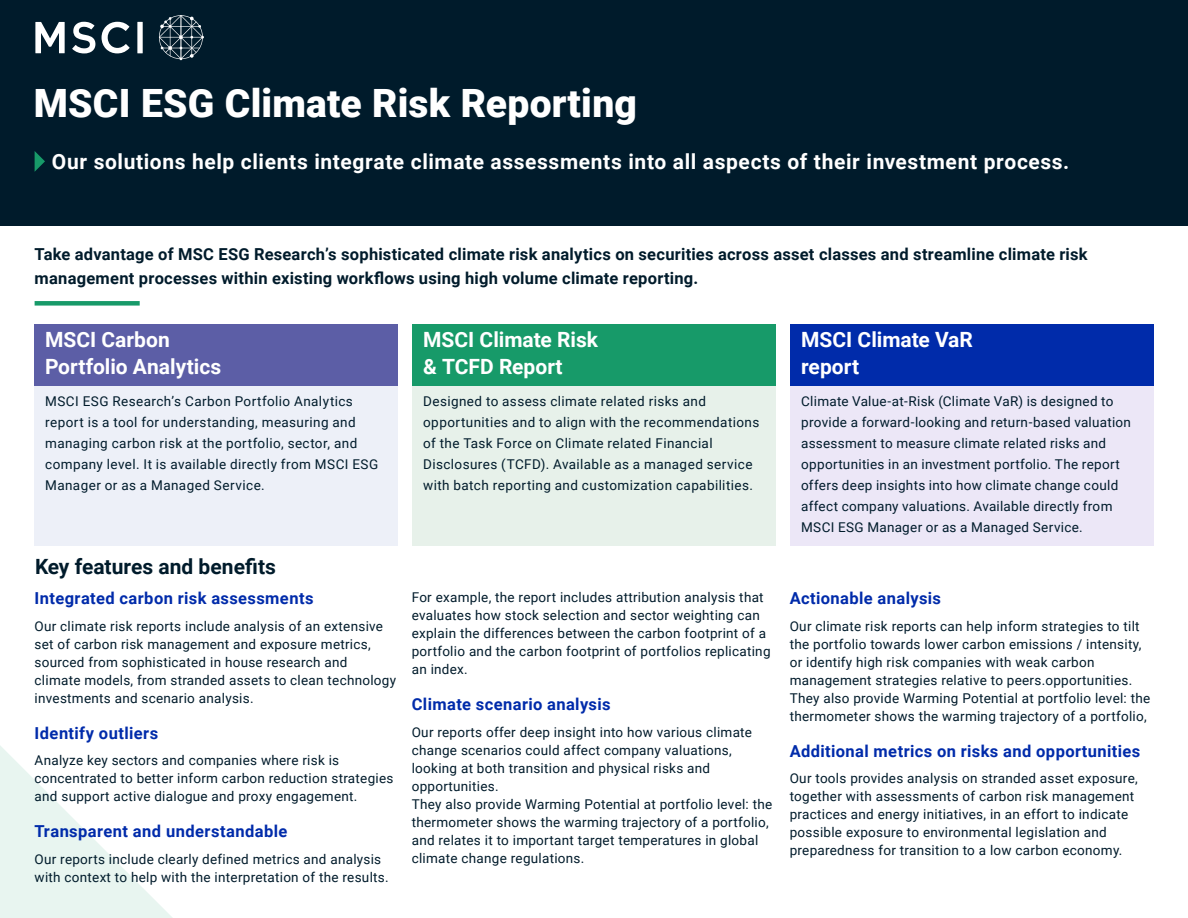
<style>
.page{position:relative;width:1188px;height:918px;background:#fff}
.page>*{position:absolute;margin:0;border:0;box-sizing:border-box;transform-origin:0 0}
.Headline{font:900 39px "Roboto";letter-spacing:.005em;color:#fff}
.Body_text{font:700 21px "Roboto";letter-spacing:.03em;color:#fff}
.Felsorolás{font:700 21px/27px "Roboto";color:#fff}
.t1{font:700 21px "Roboto";color:#001b2b}
.t2{font:700 16.5px/24px "Roboto";letter-spacing:.015em;color:#001b2b}
.t3{font:700 16.5px "Roboto";letter-spacing:.025em;color:#002baa}
.Felsorolás-2{font:13.5px/18px "Roboto";letter-spacing:.02em;color:#001b2b}
</style>
<div class="page">
<div style="left:0;top:0;width:1188px;height:226px;background:#001b2b"></div>
<svg style="left:35px;top:22px;width:30px;height:31px"></svg>
<div style="left:137px;top:22px;width:6px;height:31px;background:#fff"></div>
<svg style="left:102px;top:22px;width:28px;height:31px"></svg>
<svg style="left:72px;top:22px;width:23px;height:31px"></svg>
<svg style="left:159px;top:15px;width:45px;height:45px"></svg>
<div style="left:34px;top:324px;width:363px;height:221px;background:#edf0f8"></div>
<div style="left:412px;top:324px;width:363px;height:221px;background:#e7f1ea"></div>
<div style="left:790px;top:324px;width:363px;height:221px;background:#ece7f7"></div>
<div style="left:34px;top:324px;width:363px;height:62px;background:#5c5ea6"></div>
<div style="left:412px;top:324px;width:363px;height:62px;background:#179a69"></div>
<div style="left:790px;top:324px;width:363px;height:62px;background:#002baa"></div>
<svg style="left:0;top:746px;width:173px;height:172px"></svg>
<div style="left:35px;top:301px;width:105px;height:5px;background:#179a69"></div>
<svg style="left:35px;top:151px;width:10px;height:20px"></svg>
<p class="Headline" style="left:34px;top:76px;width:605px">MSCI ESG Climate Risk Reporting</p>
<p class="Body_text" style="left:52px;top:147px;width:1019px">Our solutions help clients integrate climate assessments into all aspects of their investment process.</p>
<p class="t2" style="left:35px;top:242px;width:1055px">Take advantage of MSC ESG Research’s sophisticated climate risk analytics on securities across asset classes and streamline climate risk management processes within existing workflows using high volume climate reporting.</p>
<p class="Felsorolás" style="left:45px;top:326px;width:126px">MSCI Carbon</p>
<p class="Felsorolás" style="left:45px;top:353px;width:178px">Portfolio Analytics</p>
<p class="Felsorolás" style="left:423px;top:326px;width:177px">MSCI Climate Risk &amp; TCFD Report</p>
<p class="Felsorolás" style="left:801px;top:326px;width:173px">MSCI Climate VaR report</p>
<p class="Felsorolás-2" style="left:45px;top:391px;width:335px;line-height:21px">MSCI ESG Research’s Carbon Portfolio Analytics report is a tool for understanding, measuring and managing carbon risk at the portfolio, sector, and company level. It is available directly from MSCI ESG Manager or as a Managed Service.</p>
<p class="Felsorolás-2" style="left:423px;top:391px;width:338px;line-height:21px">Designed to assess climate related risks and opportunities and to align with the recommendations of the Task Force on Climate related Financial Disclosures (TCFD). Available as a managed service with batch reporting and customization capabilities.</p>
<p class="Felsorolás-2" style="left:801px;top:391px;width:331px;line-height:21px">Climate Value-at-Risk (Climate VaR) is designed to provide a forward-looking and return-based valuation assessment to measure climate related risks and opportunities in an investment portfolio. The report offers deep insights into how climate change could affect company valuations. Available directly from MSCI ESG Manager or as a Managed Service.</p>
<p class="t1" style="left:35px;top:551px;width:243px">Key features and benefits</p>
<p class="t3" style="left:35px;top:587px;width:280px">Integrated carbon risk assessments</p>
<p class="Felsorolás-2" style="left:35px;top:617px;width:363px">Our climate risk reports include analysis of an extensive set of carbon risk management and exposure metrics, sourced from sophisticated in house research and climate models, from stranded assets to clean technology investments and scenario analysis.</p>
<p class="t3" style="left:35px;top:721px;width:125px">Identify outliers</p>
<p class="Felsorolás-2" style="left:35px;top:751px;width:360px">Analyze key sectors and companies where risk is concentrated to better inform carbon reduction strategies and support active dialogue and proxy engagement.</p>
<p class="t3" style="left:35px;top:820px;width:254px">Transparent and understandable</p>
<p class="Felsorolás-2" style="left:35px;top:850px;width:356px">Our reports include clearly defined metrics and analysis with context to help with the interpretation of the results.</p>
<p class="Felsorolás-2" style="left:412px;top:588px;width:360px">For example, the report includes attribution analysis that evaluates how stock selection and sector weighting can explain the differences between the carbon footprint of a portfolio and the carbon footprint of portfolios replicating an index.</p>
<p class="t3" style="left:412px;top:693px;width:200px">Climate scenario analysis</p>
<p class="Felsorolás-2" style="left:412px;top:722px;width:342px">Our reports offer deep insight into how various climate change scenarios could affect company valuations, looking at both transition and physical risks and opportunities.</p>
<p class="Felsorolás-2" style="left:412px;top:794px;width:362px">They also provide Warming Potential at portfolio level: the thermometer shows the warming trajectory of a portfolio, and relates it to important target temperatures in global climate change regulations.</p>
<p class="t3" style="left:790px;top:587px;width:153px">Actionable analysis</p>
<p class="Felsorolás-2" style="left:790px;top:617px;width:353px">Our climate risk reports can help inform strategies to tilt the portfolio towards lower carbon emissions / intensity, or identify high risk companies with weak carbon management strategies relative to peers.opportunities.</p>
<p class="Felsorolás-2" style="left:790px;top:689px;width:362px">They also provide Warming Potential at portfolio level: the thermometer shows the warming trajectory of a portfolio,</p>
<p class="t3" style="left:790px;top:739px;width:352px">Additional metrics on risks and opportunities</p>
<p class="Felsorolás-2" style="left:790px;top:769px;width:349px">Our tools provides analysis on stranded asset exposure, together with assessments of carbon risk management practices and energy initiatives, in an effort to indicate possible exposure to environmental legislation and preparedness for transition to a low carbon economy.</p>
</div>
